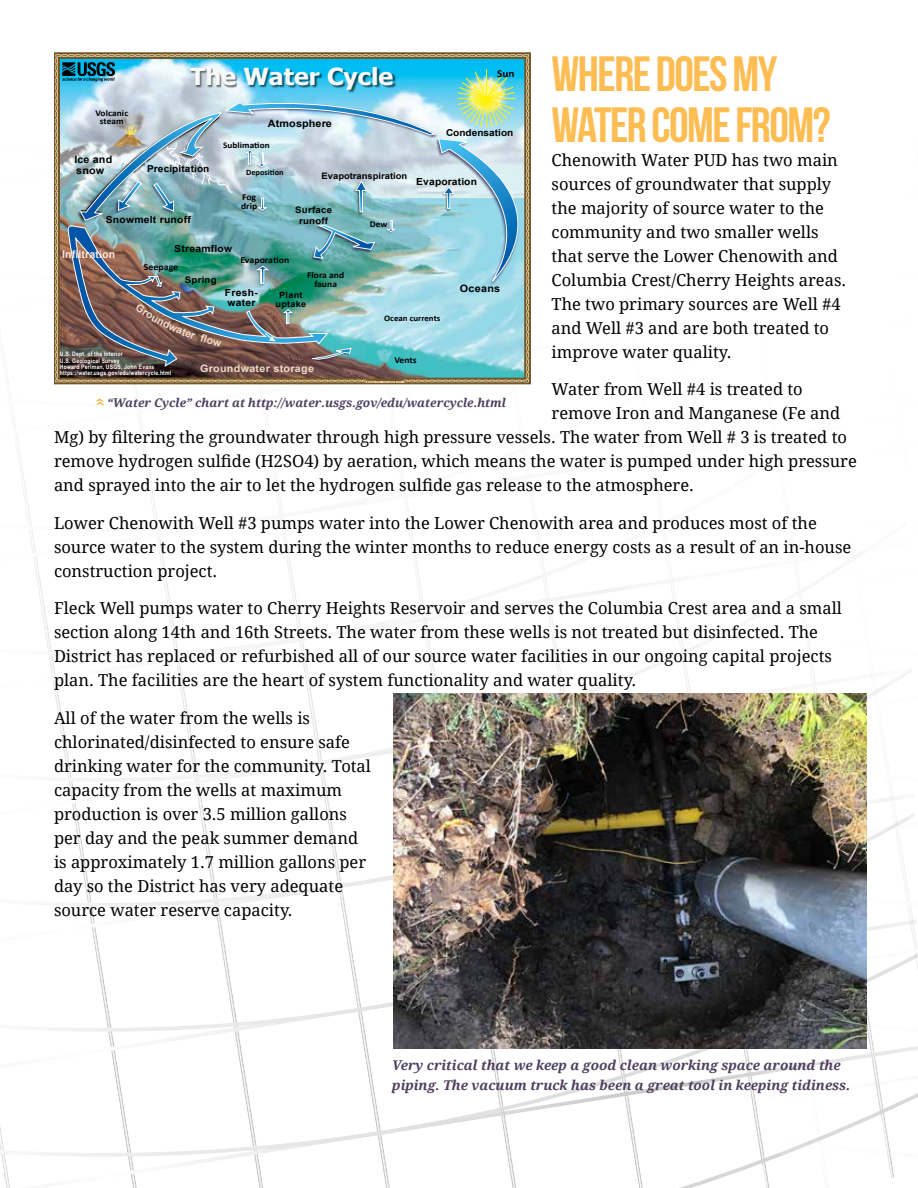
<style>
.page{position:relative;width:918px;height:1188px;background:#fff}
.page>*{position:absolute;margin:0;border:0;box-sizing:border-box;transform-origin:0 0}
.t1{font:700 49.5px/51px "Bebas Neue";letter-spacing:-.03em;color:#fdbd52}
.t2{font:700 23.4px "Tahoma";color:#f7f8f8;scale:1.06 1}
.t3{font:16.5px/24px "Droid Serif";color:#000}
.t4{font:italic 700 13.5px/19.8px "Droid Serif";color:#4f3f5e}
.t5{font:italic 700 12px "Droid Serif";color:#4f3f5e}
.t6{font:700 10.65px "Arial";letter-spacing:.01em;color:#fee6db}
.t7{font:700 10.65px "Calibri";color:#000;scale:1.06 1}
.t8{font:700 10.2px/10.4px "Arial";letter-spacing:.01em;color:#000;scale:1.06 1}
.t9{font:700 10.2px "Arial";letter-spacing:.025em;color:#efdac8;scale:1.06 1}
.t10{font:700 9.75px/9.3px "Arial";letter-spacing:.025em;color:#000;scale:1.06 1}
.t11{font:700 9.45px "Arial";letter-spacing:.01em;color:#000;scale:1.06 1}
.t12{font:700 9.3px "Calibri";color:#000;scale:1.06 1}
.t13{font:700 9.15px/9.1px "Calibri";color:#000;scale:1.06 1}
.t14{font:700 9.15px "Arial";letter-spacing:.025em;color:#000;scale:1.06 1}
.t15{font:700 8.85px "Arial";color:#000;scale:1.06 1}
.t16{font:700 8.85px/8.7px "Calibri";letter-spacing:.01em;color:#000;text-align:center;scale:1.06 1}
.t17{font:700 8.7px "Calibri";letter-spacing:.01em;color:#000;scale:1.06 1}
.t18{font:700 8.7px/8.2px "Arial";letter-spacing:.025em;color:#000;text-align:center;scale:1.06 1}
.t19{font:700 8.4px "Calibri";color:#000;scale:1.06 1}
.t20{font:700 8.25px "Calibri";color:#000}
.t21{font:700 6.15px/6.1px "Arial Narrow";letter-spacing:.03em;color:#fff}
.t22{font:2.7px "Myriad Pro";color:#000}
</style>
<div class="page">
<img style="left:0;top:52px;width:918px;height:1136px">
<h1 class="t1" style="left:552px;top:47px;width:281px">WHERE DOES MY<br>WATER COME FROM?</h1>
<p class="t3" style="left:552px;top:147px;width:296px">Chenowith Water PUD has two main sources of groundwater that supply the majority of source water to the community and two smaller wells that serve the Lower Chenowith and Columbia Crest/Cherry Heights areas.<br>The two primary sources are Well #4 and Well #3 and are both treated to improve water quality.</p>
<p class="t3" style="left:552px;top:377px;width:253px">Water from Well #4 is treated to</p>
<p class="t3" style="left:552px;top:401px;width:290px">remove Iron and Manganese (Fe and</p>
<p class="t3" style="left:54px;top:425px;width:795px">Mg) by filtering the groundwater through high pressure vessels. The water from Well # 3 is treated to</p>
<p class="t3" style="left:54px;top:449px;width:804px">remove hydrogen sulfide (H2SO4) by aeration, which means the water is pumped under high pressure</p>
<p class="t3" style="left:54px;top:473px;width:641px">and sprayed into the air to let the hydrogen sulfide gas release to the atmosphere.</p>
<p class="t3" style="left:54px;top:510px;width:799px">Lower Chenowith Well #3 pumps water into the Lower Chenowith area and produces most of the source water to the system during the winter months to reduce energy costs as a result of an in-house construction project.</p>
<p class="t3" style="left:54px;top:596px;width:790px">Fleck Well pumps water to Cherry Heights Reservoir and serves the Columbia Crest area and a small section along 14th and 16th Streets. The water from these wells is not treated but disinfected. The District has replaced or refurbished all of our source water facilities in our ongoing capital projects plan. The facilities are the heart of system functionality and water quality.</p>
<p class="t3" style="left:54px;top:705px;width:319px">All of the water from the wells is chlorinated/disinfected to ensure safe drinking water for the community. Total capacity from the wells at maximum production is over 3.5 million gallons per day and the peak summer demand is approximately 1.7 million gallons per day so the District has very adequate source water reserve capacity.</p>
<h2 class="t2" style="left:190px;top:60px;width:193px">The Water Cycle</h2>
<p class="t7" style="left:497px;top:67px;width:18px">Sun</p>
<p class="t16" style="left:95px;top:108px;width:33px">Volcanic steam</p>
<p class="t8" style="left:268px;top:119px;width:62px">Atmosphere</p>
<p class="t11" style="left:446px;top:127px;width:65px">Condensation</p>
<p class="t17" style="left:223px;top:139px;width:45px">Sublimation</p>
<p class="t8" style="left:74px;top:155px;width:37px">Ice and snow</p>
<p class="t11" style="left:147px;top:162px;width:60px">Precipitation</p>
<p class="t20" style="left:246px;top:167px;width:39px">Deposition</p>
<p class="t15" style="left:322px;top:170px;width:82px">Evapotranspiration</p>
<p class="t10" style="left:416px;top:177px;width:59px">Evaporation</p>
<p class="t13" style="left:241px;top:192px;width:17px">Fog drip</p>
<p class="t14" style="left:295px;top:204px;width:36px">Surface</p>
<p class="t22" style="left:293px;top:207px;width:16px">Planteopptak</p>
<p class="t10" style="left:106px;top:215px;width:82px">Snowmelt runoff</p>
<p class="t14" style="left:299px;top:214px;width:29px">runoff</p>
<p class="t16" style="left:370px;top:219px;width:18px">Dew</p>
<p class="t10" style="left:174px;top:245px;width:56px">Streamflow</p>
<p class="t6" style="left:62px;top:247px;width:55px">Infiltration</p>
<p class="t12" style="left:240px;top:254px;width:48px">Evaporation</p>
<p class="t12" style="left:144px;top:261px;width:34px">Seepage</p>
<p class="t13" style="left:307px;top:271px;width:37px;line-height:8.2px;text-align:center">Flora and fauna</p>
<p class="t14" style="left:185px;top:274px;width:31px">Spring</p>
<p class="t8" style="left:460px;top:284px;width:40px">Oceans</p>
<p class="t10" style="left:225px;top:289px;width:33px">Fresh&shy;water</p>
<p class="t18" style="left:276px;top:291px;width:30px">Plant uptake</p>
<p class="t19" style="left:384px;top:313px;width:54px">Ocean currents</p>
<p class="t21" style="left:60px;top:351px;width:113px">U.S. Dept. of the Interior<br>U.S. Geological Survey<br>Howard Perlman, USGS, John Evans https://water.usgs.gov/edu/watercycle.html</p>
<p class="t13" style="left:394px;top:356px;width:23px">Vents</p>
<p class="t9" style="left:200px;top:361px;width:109px">Groundwater storage</p>
<p class="t5" style="left:107px;top:394px;width:401px">“Water Cycle” chart at http://water.usgs.gov/edu/watercycle.html</p>
<p class="t4" style="left:392px;top:1055px;width:459px">Very critical that we keep a good clean working space around the piping. The vacuum truck has been a great tool in keeping tidiness.</p>
</div>
